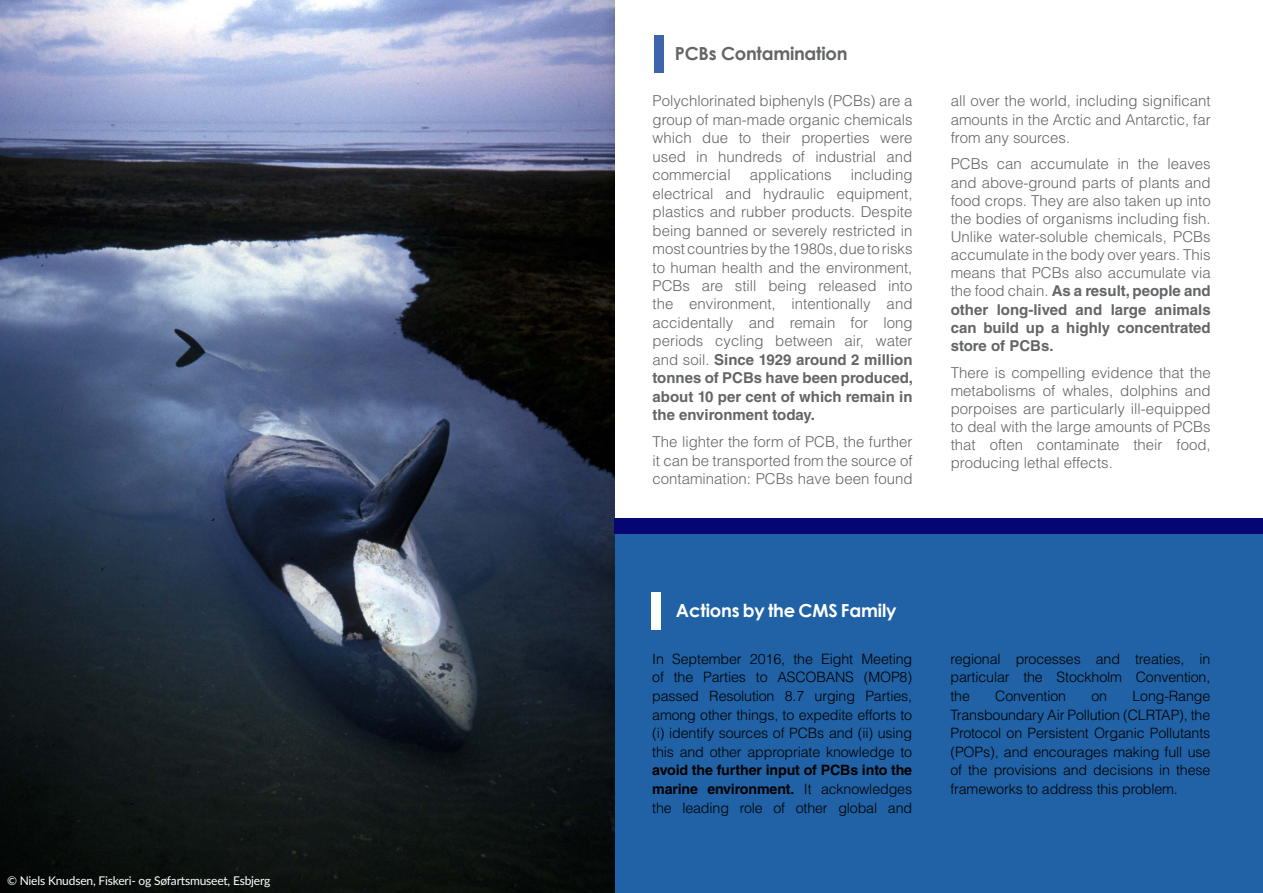
<style>
.page{position:relative;width:1263px;height:893px;background:#fff}
.page>*{position:absolute;margin:0;border:0;box-sizing:border-box;transform-origin:0 0}
.t1{font:700 18px "Century Gothic";letter-spacing:-.01em;color:#fff}
.t2{font:700 18px "Century Gothic";letter-spacing:-.015em;color:#646567}
.t3{font:300 15px/18.5px "Helvetica LT Std";color:#646567;text-align:justify}
.t4{font:300 14.25px/18.6px "Helvetica LT Std";letter-spacing:-.01em;color:#000;text-align:justify}
.t5{font:700 14.25px/18.6px "Helvetica LT Std";letter-spacing:-.01em;color:#000;text-align:justify}
.t6{font:12px "Lato";letter-spacing:-.015em;color:#fff}
.s1{font-weight:700}
.s2{font-weight:300}
</style>
<div class="page">
<div style="left:614px;top:534px;width:649px;height:359px;background:#2062a5"></div>
<img style="left:0;top:0;width:614px;height:893px">
<div style="left:614px;top:518px;width:649px;height:16px;background:#050574"></div>
<div style="left:654px;top:35px;width:9px;height:37px;background:#3e64ab"></div>
<div style="left:651px;top:592px;width:10px;height:37px;background:#fff"></div>
<p class="t6" style="left:7px;top:872px;width:265px">© Niels Knudsen, Fiskeri- og Søfartsmuseet, Esbjerg</p>
<p class="t2" style="left:675px;top:40px;width:174px">PCBs Contamination</p>
<p class="t3" style="left:652px;top:92px;width:261px">Polychlorinated biphenyls (PCBs) are a group of man-made organic chemicals which due to their properties were used in hundreds of industrial and commercial</p>
<p class="t3" style="left:652px;top:166px;width:262px;text-indent:198px">including electrical and hydraulic equipment, plastics and rubber products. Despite being banned or severely restricted in most countries by the 1980s, due to risks to human health and the environment, PCBs are still being released into the environment, intentionally and accidentally and remain for long periods cycling between air, water and soil. <span class="s1">Since 1929 around 2 million tonnes of PCBs have been produced, about 10 per cent of which remain in the environment today.</span></p>
<p class="t3" style="left:652px;top:432px;width:261px">The lighter the form of PCB, the further it can be transported from the source of contamination: PCBs have been found</p>
<p class="t3" style="left:750px;top:166px;width:83px">applications</p>
<p class="t3" style="left:951px;top:92px;width:261px">all over the world, including significant amounts in the Arctic and Antarctic, far from any sources.</p>
<p class="t3" style="left:951px;top:155px;width:261px">PCBs can accumulate in the leaves and above-ground parts of plants and food crops. They are also taken up into the bodies of organisms including fish.<br>Unlike water-soluble chemicals, PCBs accumulate in the body over years. This means that PCBs also accumulate via the food chain. <span class="s1">As a result, people and other long-lived and large animals can build up a highly concentrated store of PCBs.</span></p>
<p class="t3" style="left:951px;top:363px;width:261px">There is compelling evidence that the metabolisms of whales, dolphins and porpoises are particularly ill-equipped to deal with the large amounts of PCBs that often contaminate their food, producing lethal effects.</p>
<p class="t1" style="left:676px;top:597px;width:222px">Actions by the CMS Family</p>
<p class="t4" style="left:652px;top:649px;width:261px">In September 2016, the Eight Meeting of the Parties to ASCOBANS (MOP8) passed Resolution 8.7 urging Parties, among other things, to expedite efforts to (i) identify sources of PCBs and (ii) using this and other appropriate knowledge to</p>
<p class="t5" style="left:652px;top:761px;width:261px">avoid the further input of PCBs into the marine environment. <span class="s2">It acknowledges the leading role of other global and</span></p>
<p class="t4" style="left:950px;top:649px;width:261px">regional processes and treaties, in particular the Stockholm Convention, the</p>
<p class="t4" style="left:995px;top:686px;width:72px">Convention</p>
<p class="t4" style="left:1091px;top:686px;width:17px">on</p>
<p class="t4" style="left:950px;top:686px;width:261px;text-indent:182px">Long-Range Transboundary Air Pollution (CLRTAP), the Protocol on Persistent Organic Pollutants (POPs), and encourages making full use of the provisions and decisions in these frameworks to address this problem.</p>
</div>
